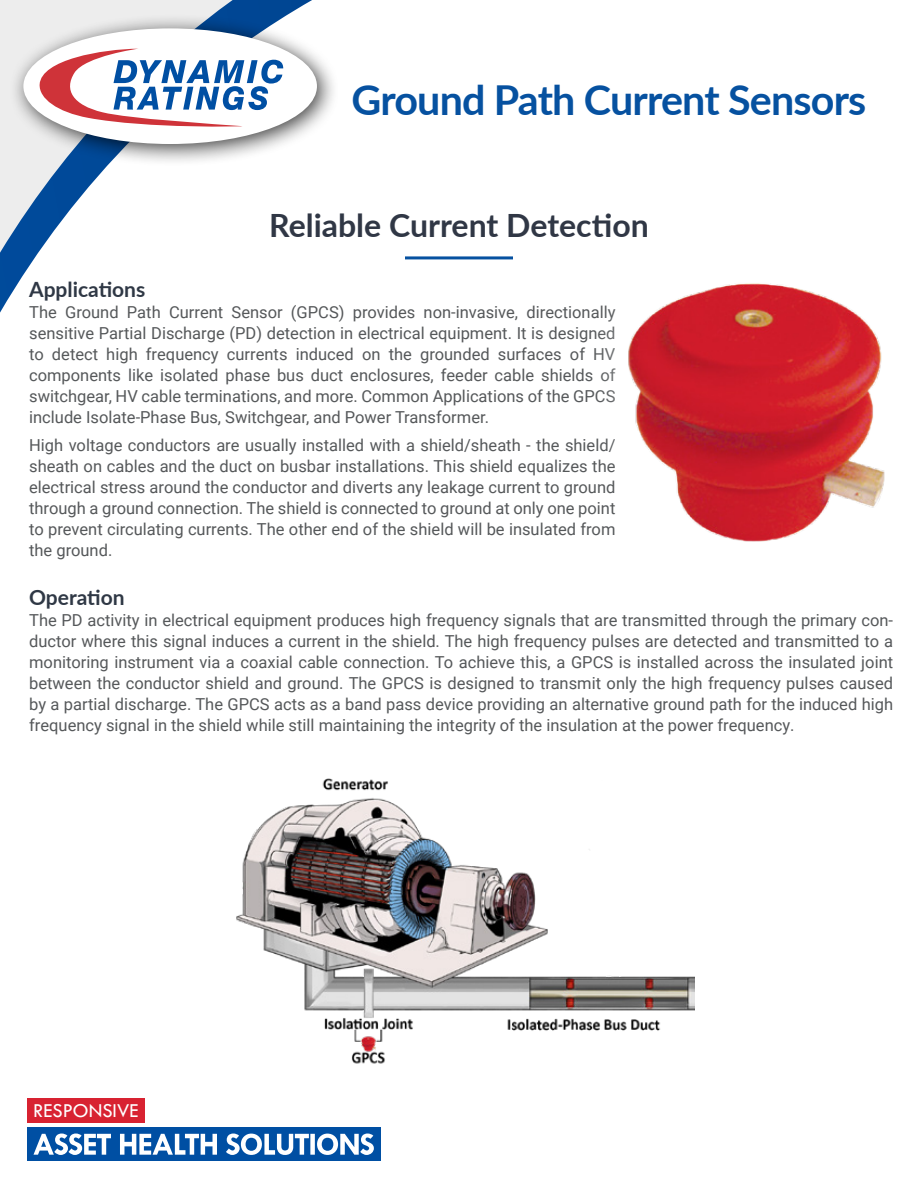
<style>
.page{position:relative;width:918px;height:1188px;background:#fff}
.page>*{position:absolute;margin:0;border:0;box-sizing:border-box;transform-origin:0 0}
.t1{font:700 41.25px "Lato";letter-spacing:-.02em;color:#0651a0}
.t2{font:700 32.1px "Lato";color:#303745}
.t3{font:700 21px "Lato";color:#2f3845}
.t4{font:20.4px "Tw Cen";color:#fff}
.t5{font:16.5px/21px "Roboto";color:#55585a;text-align:justify}
</style>
<div class="page">
<div style="left:27px;top:1127px;width:353px;height:34px;background:#004fa3"></div>
<svg style="left:34px;top:1134px;width:340px;height:21px"></svg>
<div style="left:27px;top:1098px;width:118px;height:25px;background:#d82231"></div>
<svg style="left:0;top:0;width:312px;height:313px"></svg>
<div style="left:9px;top:13px;width:331px;height:155px;background:#000;opacity:.75"></div>
<div style="left:23px;top:28px;width:294px;height:116px;background:#fff;border-radius:50%"></div>
<svg style="left:39px;top:49px;width:244px;height:80px"></svg>
<hr style="left:405px;top:256px;width:108px;height:3px;background:#0651a0">
<img style="left:628px;top:283px;width:257px;height:259px">
<img style="left:236px;top:778px;width:458px;height:286px">
<h1 class="t1" style="left:352px;top:69px;width:516px">Ground Path Current Sensors</h1>
<h2 class="t2" style="left:269px;top:202px;width:381px">Reliable Current Detection</h2>
<p class="t3" style="left:29px;top:274px;width:118px">Applications</p>
<p class="t5" style="left:29px;top:301px;width:588px">The Ground Path Current Sensor (GPCS) provides non-invasive, directionally sensitive Partial Discharge (PD) detection in electrical equipment. It is designed to detect high frequency currents induced on the grounded surfaces of HV components like isolated phase bus duct enclosures, feeder cable shields of switchgear, HV cable terminations, and more. Common Applications of the GPCS include Isolate-Phase Bus, Switchgear, and Power Transformer.</p>
<p class="t5" style="left:29px;top:434px;width:588px">High voltage conductors are usually installed with a shield/sheath - the shield/ sheath on cables and the duct on busbar installations. This shield equalizes the electrical stress around the conductor and diverts any leakage current to ground through a ground connection. The shield is connected to ground at only one point to prevent circulating currents. The other end of the shield will be insulated from the ground.</p>
<p class="t3" style="left:29px;top:582px;width:97px">Operation</p>
<p class="t5" style="left:29px;top:609px;width:866px">The PD activity in electrical equipment produces high frequency signals that are transmitted through the primary con&shy;ductor where this signal induces a current in the shield. The high frequency pulses are detected and transmitted to a monitoring instrument via a coaxial cable connection. To achieve this, a GPCS is installed across the insulated joint between the conductor shield and ground. The GPCS is designed to transmit only the high frequency pulses caused by a partial discharge. The GPCS acts as a band pass device providing an alternative ground path for the induced high frequency signal in the shield while still maintaining the integrity of the insulation at the power frequency.</p>
<p class="t4" style="left:33px;top:1099px;width:107px">RESPONSIVE</p>
</div>
